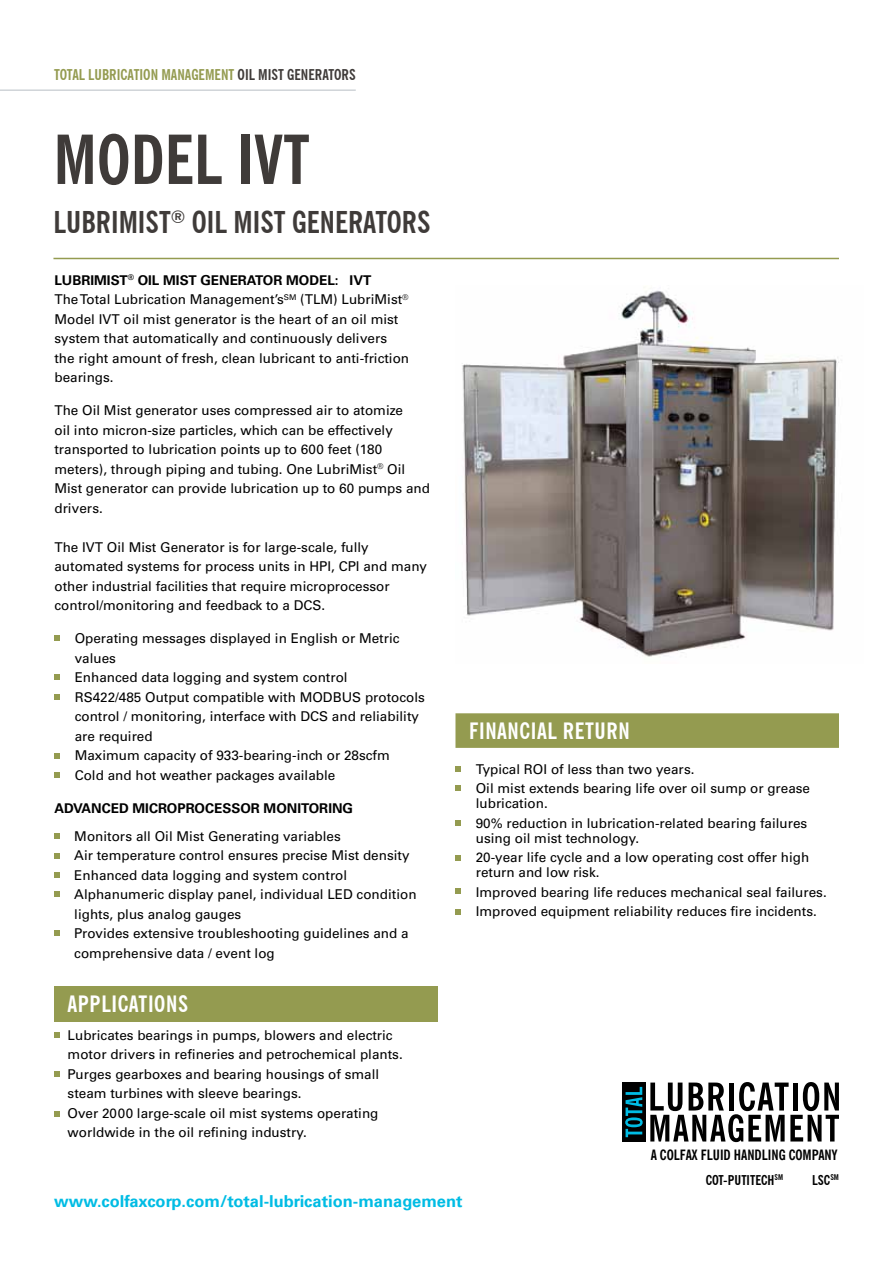
<style>
.page{position:relative;width:893px;height:1263px;background:#fff}
.page>*{position:absolute;margin:0;border:0;box-sizing:border-box;transform-origin:0 0}
.t1{font:700 condensed 67.5px "News Gothic BT";color:#3f3b39}
.t2{font:700 condensed 30px "News Gothic BT";color:#3f3b39}
.t3{font:700 condensed 22.5px "News Gothic BT";letter-spacing:.025em;color:#fff}
.t4{font:700 16.5px "Univers LT";color:#00bce4}
.t5{font:700 condensed 14.85px "News Gothic BT";color:#3f3b39}
.t6{font:700 condensed 14.85px "News Gothic BT";color:#949b50}
.t7{font:700 condensed 14.25px "News Gothic BT";color:#000}
.t8{font:13.5px/19.5px "Univers LT Std";color:#000}
.t9{font:700 13.5px "Univers LT";color:#000}
.t10{font:700 condensed 13.5px "News Gothic BT";color:#000}
.s1{color:#949b50}
</style>
<div class="page">
<img style="left:462px;top:287px;width:377px;height:370px">
<hr style="left:53px;top:258px;width:786px;height:1px;background:#949b50">
<hr style="left:0;top:89px;width:356px;height:2px;background:#cfd4d8">
<div style="left:54px;top:986px;width:383px;height:35px;background:#949b50"></div>
<svg style="left:54px;top:1032px;width:6px;height:6px"></svg>
<svg style="left:54px;top:1071px;width:6px;height:6px"></svg>
<svg style="left:54px;top:1111px;width:6px;height:6px"></svg>
<svg style="left:650px;top:1082px;width:189px;height:60px"></svg>
<div style="left:622px;top:1082px;width:23px;height:60px;background:#000"></div>
<svg style="left:625px;top:1087px;width:18px;height:50px"></svg>
<svg style="left:54px;top:635px;width:6px;height:6px"></svg>
<svg style="left:54px;top:674px;width:6px;height:6px"></svg>
<svg style="left:54px;top:694px;width:6px;height:6px"></svg>
<svg style="left:54px;top:753px;width:6px;height:6px"></svg>
<svg style="left:54px;top:833px;width:6px;height:6px"></svg>
<svg style="left:54px;top:853px;width:6px;height:6px"></svg>
<svg style="left:54px;top:872px;width:6px;height:5px"></svg>
<svg style="left:54px;top:891px;width:6px;height:6px"></svg>
<svg style="left:54px;top:930px;width:6px;height:6px"></svg>
<svg style="left:54px;top:772px;width:6px;height:6px"></svg>
<div style="left:455px;top:713px;width:384px;height:35px;background:#949b50"></div>
<svg style="left:455px;top:766px;width:6px;height:6px"></svg>
<svg style="left:455px;top:785px;width:6px;height:6px"></svg>
<svg style="left:455px;top:820px;width:6px;height:6px"></svg>
<svg style="left:455px;top:855px;width:6px;height:5px"></svg>
<svg style="left:455px;top:909px;width:6px;height:6px"></svg>
<svg style="left:455px;top:888px;width:6px;height:6px"></svg>
<p class="t6" style="left:54px;top:65px;width:125px">TOTAL LUBRICATION MANAG</p>
<p class="t5" style="left:199px;top:65px;width:159px"><span class="s1">EMENT</span> OIL MIST GENERATORS</p>
<h1 class="t1" style="left:53px;top:118px;width:258px">MODEL IVT</h1>
<h2 class="t2" style="left:53px;top:204px;width:349px">LUBRIMIST<sup>®</sup> OIL MIST GENERATORS</h2>
<p class="t9" style="left:54px;top:272px;width:318px">LUBRIMIST<sup>®</sup> OIL MIST GENERATOR MODEL: IVT</p>
<p class="t8" style="left:54px;top:290px;width:356px">The Total Lubrication Management’s<sup>SM</sup> (TLM) LubriMist<sup>® </sup>Model IVT oil mist generator is the heart of an oil mist system that automatically and continuously delivers the right amount of fresh, clean lubricant to anti-friction bearings.</p>
<p class="t8" style="left:54px;top:401px;width:377px">The Oil Mist generator uses compressed air to atomize<br>oil into micron-size particles, which can be effectively transported to lubrication points up to 600 feet (180 meters), through piping and tubing. One LubriMist<sup>®</sup> Oil Mist generator can provide lubrication up to 60 pumps and drivers.</p>
<p class="t8" style="left:54px;top:537px;width:374px">The IVT Oil Mist Generator is for large-scale, fully automated systems for process units in HPI, CPI and many other industrial facilities that require microprocessor control/monitoring and feedback to a DCS.</p>
<p class="t8" style="left:75px;top:629px;width:352px">Operating messages displayed in English or Metric values<br>Enhanced data logging and system control<br>RS422/485 Output compatible with MODBUS protocols control / monitoring, interface with DCS and reliability are required<br>Maximum capacity of 933-bearing-inch or 28scfm<br>Cold and hot weather packages available</p>
<p class="t9" style="left:54px;top:800px;width:298px">ADVANCED MICROPROCESSOR MONITORING</p>
<p class="t8" style="left:74px;top:826px;width:344px">Monitors all Oil Mist Generating variables<br>Air temperature control ensures precise Mist density Enhanced data logging and system control Alphanumeric display panel, individual LED condition lights, plus analog gauges<br>Provides extensive troubleshooting guidelines and a comprehensive data / event log</p>
<h3 class="t3" style="left:469px;top:717px;width:162px">FINANCIAL RETURN</h3>
<p class="t8" style="left:476px;top:759px;width:336px">Typical ROI of less than two years.<br>Oil mist extends bearing life over oil sump or grease</p>
<p class="t8" style="left:476px;top:794px;width:333px">lubrication.<br>90% reduction in lubrication-related bearing failures</p>
<p class="t8" style="left:476px;top:828px;width:335px">using oil mist technology.<br>20-year life cycle and a low operating cost offer high</p>
<p class="t8" style="left:476px;top:863px;width:352px">return and low risk.<br>Improved bearing life reduces mechanical seal failures.<br>Improved equipment reliability reduces fire incidents.</p>
<h3 class="t3" style="left:68px;top:990px;width:121px">APPLICATIONS</h3>
<p class="t8" style="left:68px;top:1025px;width:337px">Lubricates bearings in pumps, blowers and electric motor drivers in refineries and petrochemical plants.<br>Purges gearboxes and bearing housings of small steam turbines with sleeve bearings.<br>Over 2000 large-scale oil mist systems operating worldwide in the oil refining industry.</p>
<p class="t4" style="left:54px;top:1192px;width:410px">WWW.COLFAXCORP.COM/TOTAL-LUBRICATION-MANAGEMENT</p>
<p class="t7" style="left:651px;top:1146px;width:188px">A COLFAX FLUID HANDLING COMPANY</p>
<p class="t10" style="left:706px;top:1172px;width:79px">COT-PUTITECH<sup>SM</sup></p>
<p class="t10" style="left:812px;top:1172px;width:28px">LSC<sup>SM</sup></p>
</div>
